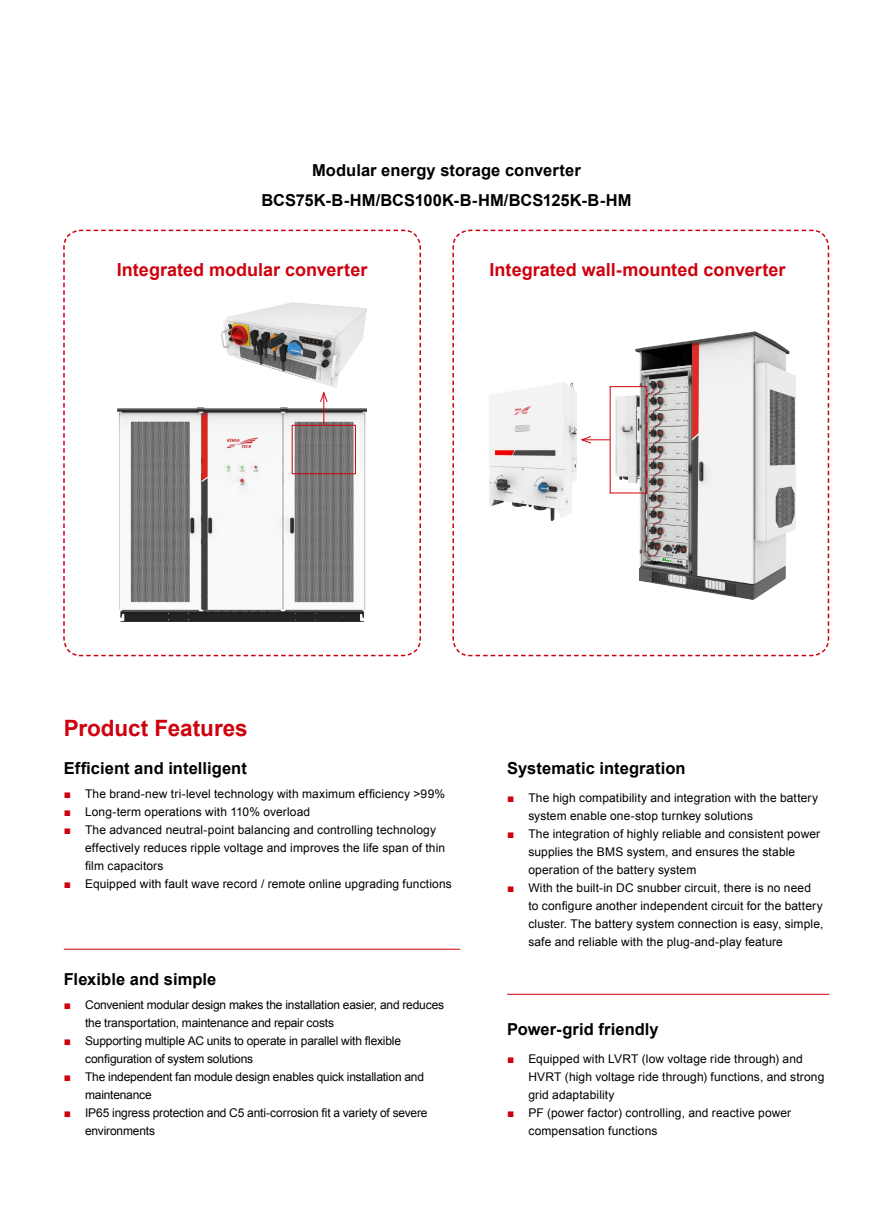
<style>
.page{position:relative;width:893px;height:1212px;background:#fff}
.page>*{position:absolute;margin:0;border:0;box-sizing:border-box;transform-origin:0 0}
.t1{font:700 22.5px "Arial";color:#cf000e}
.t2{font:700 18px "Arial";color:#cf000e}
.t3{font:700 16.5px/30px "Arial";letter-spacing:.005em;color:#000;text-align:center}
.t4{font:12px/18px "Arial";letter-spacing:.01em;color:#000}
.t5{font:12px/18px "Arial";letter-spacing:-.015em;color:#000}
.t6{font:12px/18px "Arial";letter-spacing:-.01em;color:#000}
.s1{color:#cf000e}
</style>
<div class="page">
<hr style="left:64px;top:949px;width:396px;height:1px;background:#cf000e">
<hr style="left:507px;top:994px;width:322px;height:1px;background:#cf000e">
<svg style="left:63px;top:229px;width:358px;height:428px"></svg>
<svg style="left:452px;top:229px;width:378px;height:428px"></svg>
<h3 class="t3" style="left:261px;top:156px;width:372px">Modular energy storage converter<br>BCS75K-B-HM/BCS100K-B-HM/BCS125K-B-HM</h3>
<h2 class="t2" style="left:117px;top:258px;width:252px">Integrated modular converter</h2>
<h2 class="t2" style="left:490px;top:258px;width:297px">Integrated wall-mounted converter</h2>
<h1 class="t1" style="left:64px;top:713px;width:185px">Product Features</h1>
<h3 class="t3" style="left:64px;top:754px;width:185px">Efficient and intelligent</h3>
<h3 class="t3" style="left:507px;top:754px;width:180px">Systematic integration</h3>
<p class="t4" style="left:64px;top:785px;width:383px"><span class="s1">■</span> The brand-new tri-level technology with maximum efficiency &gt;99%</p>
<p class="t4" style="left:64px;top:803px;width:248px"><span class="s1">■</span> Long-term operations with 110% overload</p>
<p class="t4" style="left:85px;top:821px;width:362px;text-indent:-21px"><span class="s1">■</span> The advanced neutral-point balancing and controlling technology effectively reduces ripple voltage and improves the life span of thin film capacitors</p>
<p class="t4" style="left:64px;top:875px;width:390px"><span class="s1">■</span> Equipped with fault wave record / remote online upgrading functions</p>
<h3 class="t3" style="left:64px;top:964px;width:154px">Flexible and simple</h3>
<p class="t5" style="left:85px;top:996px;width:361px;text-indent:-21px"><span class="s1">■</span> Convenient modular design makes the installation easier, and reduces the transportation, maintenance and repair costs</p>
<p class="t5" style="left:85px;top:1032px;width:318px;text-indent:-21px"><span class="s1">■</span> Supporting multiple AC units to operate in parallel with flexible configuration of system solutions</p>
<p class="t5" style="left:85px;top:1068px;width:341px;text-indent:-21px"><span class="s1">■</span> The independent fan module design enables quick installation and maintenance</p>
<p class="t6" style="left:85px;top:1104px;width:344px;text-indent:-21px"><span class="s1">■</span> IP65 ingress protection and C5 anti-corrosion fit a variety of severe environments</p>
<p class="t4" style="left:528px;top:789px;width:291px;text-indent:-21px"><span class="s1">■</span> The high compatibility and integration with the battery system enable one-stop turnkey solutions</p>
<p class="t4" style="left:528px;top:825px;width:293px;text-indent:-21px"><span class="s1">■</span> The integration of highly reliable and consistent power supplies the BMS system, and ensures the stable operation of the battery system</p>
<p class="t4" style="left:528px;top:879px;width:296px;text-indent:-21px"><span class="s1">■</span> With the built-in DC snubber circuit, there is no need to configure another independent circuit for the battery cluster. The battery system connection is easy, simple, safe and reliable with the plug-and-play feature</p>
<h3 class="t3" style="left:507px;top:1014px;width:153px">Power-grid friendly</h3>
<p class="t4" style="left:528px;top:1050px;width:297px;text-indent:-21px"><span class="s1">■</span> Equipped with LVRT (low voltage ride through) and<br>HVRT (high voltage ride through) functions, and strong grid adaptability</p>
<p class="t4" style="left:528px;top:1104px;width:264px;text-indent:-21px"><span class="s1">■</span> PF (power factor) controlling, and reactive power compensation functions</p>
</div>
